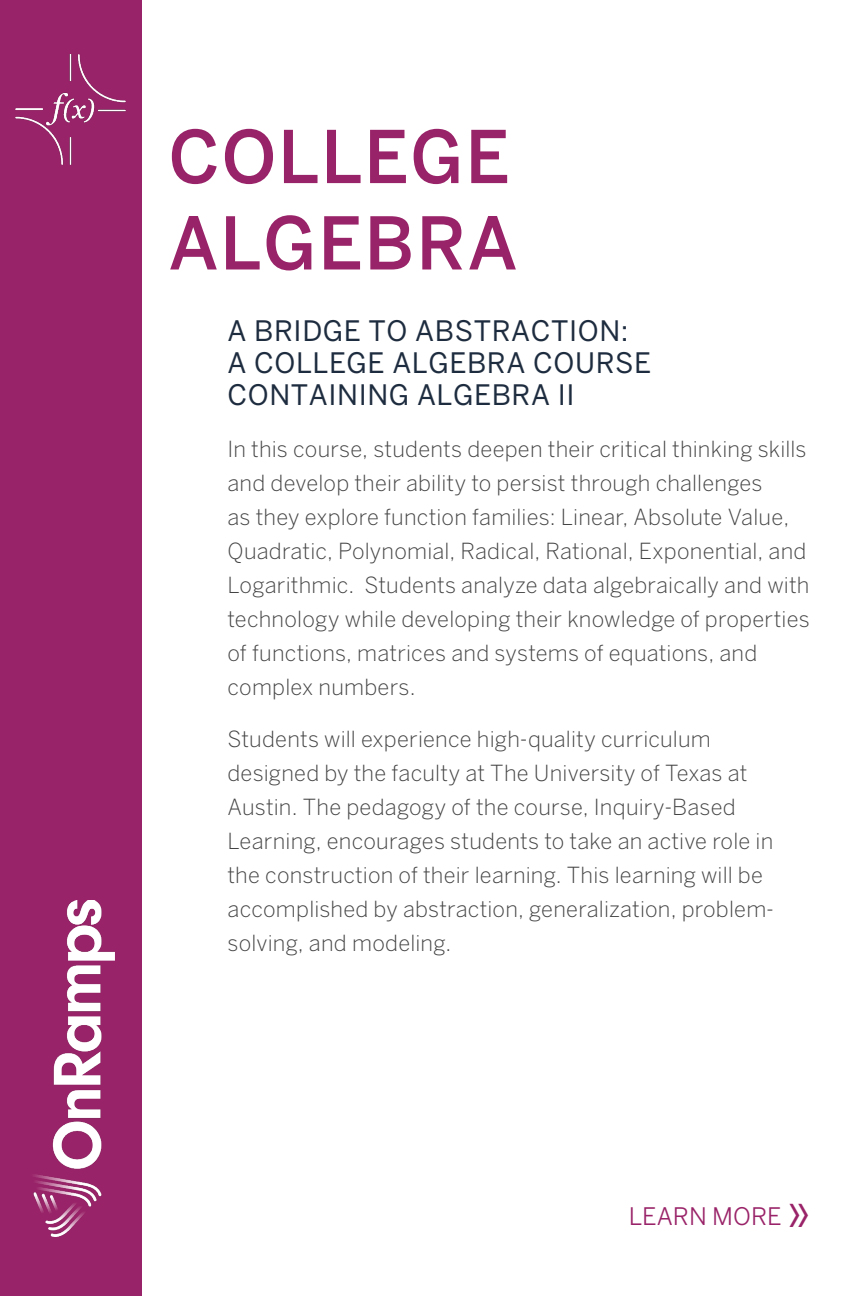
<style>
.page{position:relative;width:864px;height:1296px;background:#fff}
.page>*{position:absolute;margin:0;border:0;box-sizing:border-box;transform-origin:0 0}
.t1{font:500 72px/86.4px "Benton Sans";letter-spacing:.02em;color:#992368}
.body_copy{font:28px/32px "Benton Sans";letter-spacing:.02em;color:#1e2c3f}
.body_copy-2{font:24px "Benton Sans";color:#992368}
.body_copy-3{font:300 22px/34px "Benton Sans";letter-spacing:.01em;color:#444}
.s1{font-size:44px}
</style>
<div class="page">
<div style="left:0;top:0;width:141px;height:1296px;background:#992368"></div>
<img style="left:16px;top:54px;width:110px;height:110px">
<img style="left:33px;top:901px;width:81px;height:336px">
<p class="t1" style="left:168px;top:113px;width:351px">COLLEGE<br>ALGEBRA</p>
<p class="body_copy" style="left:228px;top:314px;width:425px">A BRIDGE TO ABSTRACTION:<br>A COLLEGE ALGEBRA COURSE<br>CONTAINING ALGEBRA II</p>
<p class="body_copy-3" style="left:228px;top:432px;width:584px">In this course, students deepen their critical thinking skills and develop their ability to persist through challenges<br>as they explore function families: Linear, Absolute Value, Quadratic, Polynomial, Radical, Rational, Exponential, and Logarithmic. Students analyze data algebraically and with technology while developing their knowledge of properties of functions, matrices and systems of equations, and complex numbers.</p>
<p class="body_copy-3" style="left:228px;top:722px;width:548px">Students will experience high-quality curriculum designed by the faculty at The University of Texas at Austin. The pedagogy of the course, Inquiry-Based Learning, encourages students to take an active role in the construction of their learning. This learning will be accomplished by abstraction, generalization, problem&shy;solving, and modeling.</p>
<p class="body_copy-2" style="left:629px;top:1202px;width:183px">LEARN MORE <span class="s1">»</span></p>
</div>
